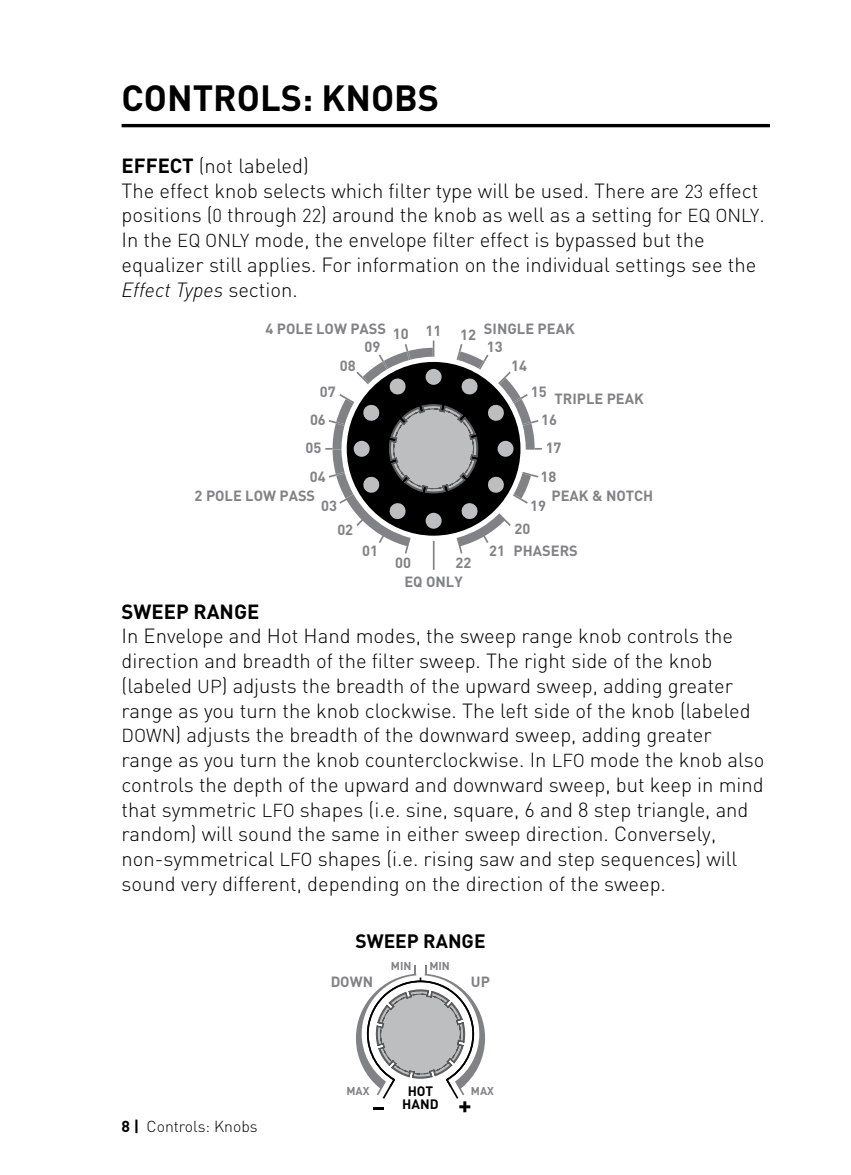
<style>
.page{position:relative;width:851px;height:1175px;background:#fff}
.page>*{position:absolute;margin:0;border:0;box-sizing:border-box;transform-origin:0 0}
.t1{font:700 36px "DIN";color:#000}
.t2{font:300 20.25px/24.8px "DIN";color:#000}
.t3{font:700 20.25px "DIN";color:#000}
.t4{font:700 19.12px "DIN";color:#000}
.t5{font:300 15.75px "DIN";color:#000}
.t6{font:700 14.62px/27.4px "DIN";color:#808285}
.t7{font:700 13.5px/13.5px "DIN";color:#000;text-align:center}
.t8{font:700 11.25px "DIN";color:#808285}
.s1{font-weight:700}
.s2{font-size:18.45px}
.s3{font-style:italic}
</style>
<div class="page">
<hr style="left:122px;top:124px;width:648px;height:3px;background:#000">
<svg style="left:325px;top:340px;width:217px;height:230px"></svg>
<svg style="left:356px;top:965px;width:129px;height:147px"></svg>
<h1 class="t1" style="left:122px;top:74px;width:319px">CONTROLS: KNOBS</h1>
<p class="t2" style="left:121px;top:153px;width:644px"><span class="s1">EFFECT</span> (not labeled)<br>The effect knob selects which filter type will be used. There are <span class="s2">23</span> effect positions (<span class="s2">0</span> through <span class="s2">22</span>) around the knob as well as a setting for <span class="s2">EQ ONLY</span>.<br>In the <span class="s2">EQ ONLY</span> mode, the envelope filter effect is bypassed but the equalizer still applies. For information on the individual settings see the <span class="s3">Effect Types</span> section.</p>
<p class="t6" style="left:265px;top:314px;width:122px">4 POLE LOW PASS</p>
<p class="t6" style="left:484px;top:314px;width:92px">SINGLE PEAK</p>
<p class="t6" style="left:393px;top:318px;width:50px">10 11</p>
<p class="t6" style="left:460px;top:320px;width:17px">12</p>
<p class="t6" style="left:364px;top:333px;width:17px">09</p>
<p class="t6" style="left:487px;top:333px;width:17px">13</p>
<p class="t6" style="left:340px;top:351px;width:17px">08</p>
<p class="t6" style="left:511px;top:351px;width:17px">14</p>
<p class="t6" style="left:320px;top:377px;width:17px">07</p>
<p class="t6" style="left:310px;top:405px;width:17px">06</p>
<p class="t6" style="left:541px;top:377px;width:17px;text-indent:-10px">15<br>16</p>
<p class="t6" style="left:554px;top:384px;width:91px">TRIPLE PEAK</p>
<p class="t6" style="left:305px;top:434px;width:17px">05</p>
<p class="t6" style="left:545px;top:433px;width:17px">17</p>
<p class="t6" style="left:310px;top:462px;width:17px">04</p>
<p class="t6" style="left:195px;top:481px;width:122px">2 POLE LOW PASS</p>
<p class="t6" style="left:321px;top:491px;width:17px">03</p>
<p class="t6" style="left:530px;top:462px;width:28px;line-height:28.3px;text-indent:10px">18<br>19</p>
<p class="t6" style="left:551px;top:481px;width:103px">PEAK &amp; NOTCH</p>
<p class="t6" style="left:337px;top:515px;width:17px">02</p>
<p class="t6" style="left:514px;top:514px;width:17px">20</p>
<p class="t6" style="left:362px;top:536px;width:17px">01</p>
<p class="t6" style="left:395px;top:548px;width:17px">00</p>
<p class="t6" style="left:455px;top:548px;width:17px">22</p>
<p class="t6" style="left:489px;top:536px;width:17px">21</p>
<p class="t6" style="left:513px;top:536px;width:66px">PHASERS</p>
<p class="t6" style="left:404px;top:567px;width:60px">EQ ONLY</p>
<p class="t3" style="left:122px;top:598px;width:139px">SWEEP RANGE</p>
<p class="t2" style="left:121px;top:623px;width:644px">In Envelope and Hot Hand modes, the sweep range knob controls the direction and breadth of the filter sweep. The right side of the knob (labeled <span class="s2">UP</span>) adjusts the breadth of the upward sweep, adding greater range as you turn the knob clockwise. The left side of the knob (labeled <span class="s2">DOWN</span>) adjusts the breadth of the downward sweep, adding greater range as you turn the knob counterclockwise. In <span class="s2">LFO</span> mode the knob also controls the depth of the upward and downward sweep, but keep in mind that symmetric <span class="s2">LFO</span> shapes (i.e. sine, square, 6 and 8 step triangle, and random) will sound the same in either sweep direction. Conversely, non-symmetrical <span class="s2">LFO</span> shapes (i.e. rising saw and step sequences) will sound very different, depending on the direction of the sweep.</p>
<p class="t4" style="left:355px;top:928px;width:132px">SWEEP RANGE</p>
<p class="t8" style="left:391px;top:958px;width:22px">MIN</p>
<p class="t8" style="left:429px;top:958px;width:22px">MIN</p>
<p class="t6" style="left:330px;top:967px;width:44px">DOWN</p>
<p class="t6" style="left:471px;top:967px;width:20px">UP</p>
<p class="t5" style="left:122px;top:1116px;width:138px"><span class="s1">8 |</span> Controls: Knobs</p>
<p class="t7" style="left:402px;top:1083px;width:38px">HOT<br>HAND</p>
<p class="t8" style="left:346px;top:1083px;width:25px">MAX</p>
<p class="t8" style="left:471px;top:1083px;width:25px">MAX</p>
</div>
